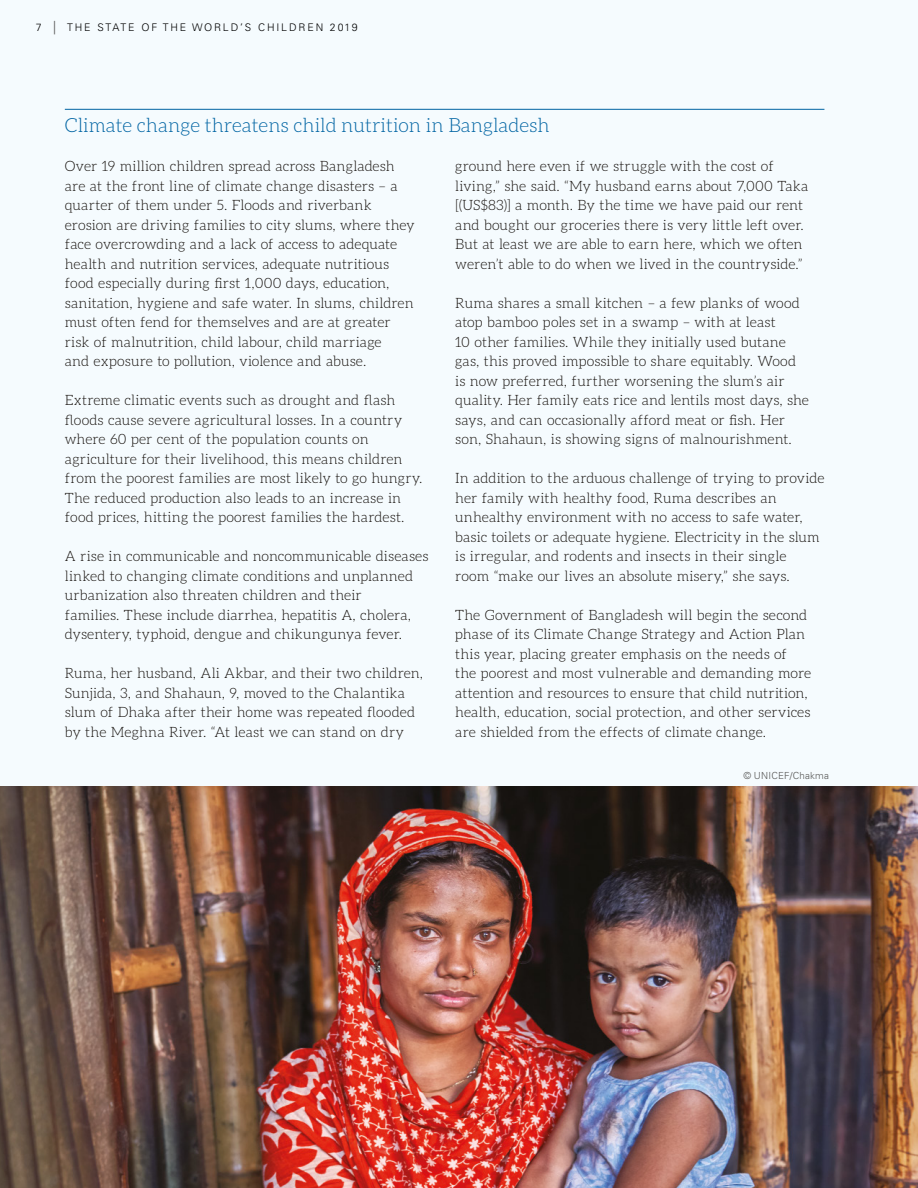
<style>
.page{position:relative;width:918px;height:1188px;background:#f5fbfe}
.page>*{position:absolute;margin:0;border:0;box-sizing:border-box;transform-origin:0 0}
._5_-_Header_A__span{font:300 19.5px "Aleo";color:#0064a3}
.Box_text_9_5{font:300 14.25px/19.5px "Aleo";letter-spacing:.005em;color:#120d09}
.t1{font:300 10.5px "Univers LT Std";letter-spacing:.18em;color:#000}
.Credit{font:300 9.75px "Univers LT Std";letter-spacing:.02em;color:#575756}
.s1{font-size:13.5px;color:#575756}
</style>
<div class="page">
<img style="left:0;top:787px;width:918px;height:401px">
<hr style="left:65px;top:109px;width:759px;height:1px;background:#0064a3">
<p class="t1" style="left:36px;top:21px;width:323px">7 <span class="s1">|</span> THE STATE OF THE WORLD’S CHILDREN 2019</p>
<p class="_5_-_Header_A__span" style="left:65px;top:115px;width:486px">Climate change threatens child nutrition in Bangladesh</p>
<p class="Box_text_9_5" style="left:65px;top:156px;width:352px">Over 19 million children spread across Bangladesh are at the front line of climate change disasters – a quarter of them under 5. Floods and riverbank erosion are driving families to city slums, where they face overcrowding and a lack of access to adequate health and nutrition services, adequate nutritious food especially during first 1,000 days, education, sanitation, hygiene and safe water. In slums, children must often fend for themselves and are at greater risk of malnutrition, child labour, child marriage<br>and exposure to pollution, violence and abuse.</p>
<p class="Box_text_9_5" style="left:65px;top:390px;width:359px">Extreme climatic events such as drought and flash floods cause severe agricultural losses. In a country where 60 per cent of the population counts on agriculture for their livelihood, this means children from the poorest families are most likely to go hungry.<br>The reduced production also leads to an increase in food prices, hitting the poorest families the hardest.</p>
<p class="Box_text_9_5" style="left:65px;top:546px;width:365px">A rise in communicable and noncommunicable diseases linked to changing climate conditions and unplanned urbanization also threaten children and their<br>families. These include diarrhea, hepatitis A, cholera, dysentery, typhoid, dengue and chikungunya fever.</p>
<p class="Box_text_9_5" style="left:65px;top:663px;width:360px">Ruma, her husband, Ali Akbar, and their two children, Sunjida, 3, and Shahaun, 9, moved to the Chalantika slum of Dhaka after their home was repeated flooded by the Meghna River. “At least we can stand on dry</p>
<p class="Box_text_9_5" style="left:455px;top:156px;width:355px">ground here even if we struggle with the cost of living,” she said. “My husband earns about 7,000 Taka [(US$83)] a month. By the time we have paid our rent and bought our groceries there is very little left over.<br>But at least we are able to earn here, which we often weren’t able to do when we lived in the countryside.”</p>
<p class="Box_text_9_5" style="left:455px;top:293px;width:355px">Ruma shares a small kitchen – a few planks of wood atop bamboo poles set in a swamp – with at least<br>10 other families. While they initially used butane gas, this proved impossible to share equitably. Wood is now preferred, further worsening the slum’s air quality. Her family eats rice and lentils most days, she says, and can occasionally afford meat or fish. Her son, Shahaun, is showing signs of malnourishment.</p>
<p class="Box_text_9_5" style="left:455px;top:468px;width:371px">In addition to the arduous challenge of trying to provide her family with healthy food, Ruma describes an unhealthy environment with no access to safe water, basic toilets or adequate hygiene. Electricity in the slum is irregular, and rodents and insects in their single<br>room “make our lives an absolute misery,” she says.</p>
<p class="Box_text_9_5" style="left:455px;top:605px;width:357px">The Government of Bangladesh will begin the second phase of its Climate Change Strategy and Action Plan this year, placing greater emphasis on the needs of the poorest and most vulnerable and demanding more attention and resources to ensure that child nutrition, health, education, social protection, and other services are shielded from the effects of climate change.</p>
<p class="Credit" style="left:743px;top:770px;width:87px">© UNICEF/Chakma</p>
</div>
